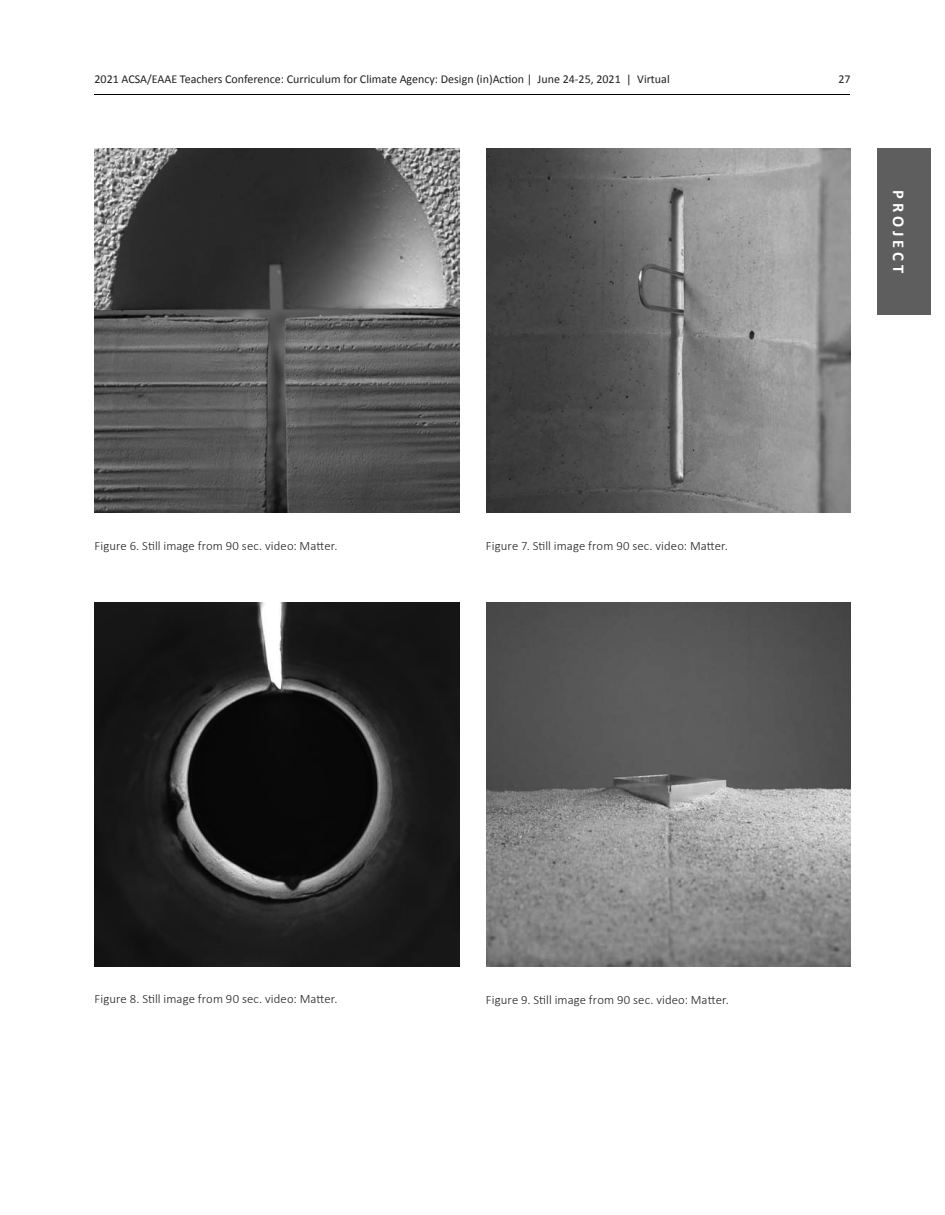
<style>
.page{position:relative;width:945px;height:1215px;background:#fff}
.page>*{position:absolute;margin:0;border:0;box-sizing:border-box;transform-origin:0 0}
.t1{font:700 16.5px "Calibri";letter-spacing:.235em;color:#fff}
.t2{font:300 12.75px "Calibri";letter-spacing:.01em;color:#231f20}
.t3{font:12px "Calibri";color:#231f20}
</style>
<div class="page">
<hr style="left:94px;top:94px;width:756px;height:1px;background:#000">
<div style="left:878px;top:148px;width:54px;height:167px;background:#5e5e5e"></div>
<img style="left:95px;top:148px;width:364px;height:365px">
<img style="left:486px;top:148px;width:365px;height:365px">
<img style="left:95px;top:602px;width:364px;height:365px">
<img style="left:486px;top:602px;width:365px;height:365px">
<p class="t3" style="left:94px;top:72px;width:577px">2021 ACSA/EAAE Teachers Conference: Curriculum for Climate Agency: Design (in)Action | June 24‐25, 2021 | Virtual</p>
<p class="t3" style="left:838px;top:72px;width:14px">27</p>
<p class="t1" style="left:909px;top:190px;width:85px;rotate:90deg">PROJECT</p>
<p class="t2" style="left:94px;top:538px;width:245px">Figure 6. Still image from 90 sec. video: Matter.</p>
<p class="t2" style="left:486px;top:538px;width:244px">Figure 7. Still image from 90 sec. video: Matter.</p>
<p class="t2" style="left:94px;top:991px;width:245px">Figure 8. Still image from 90 sec. video: Matter.</p>
<p class="t2" style="left:486px;top:991px;width:244px">Figure 9. Still image from 90 sec. video: Matter.</p>
</div>
